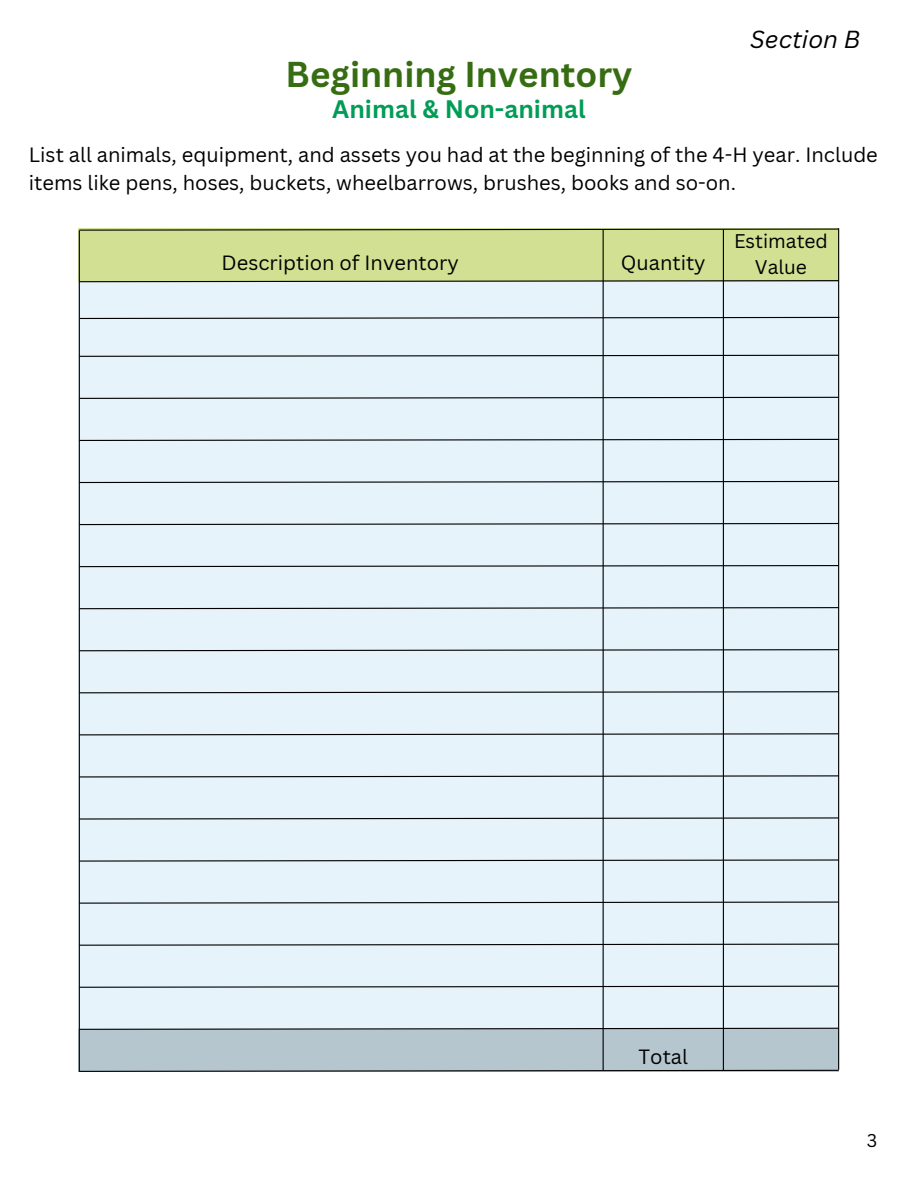
<style>
.page{position:relative;width:918px;height:1188px;background:#fff}
.page>*{position:absolute;margin:0;border:0;box-sizing:border-box;transform-origin:0 0}
.t1{font:700 34.95px "Canva Sans";color:#376d12}
.t2{font:700 24.6px "Canva Sans";color:#019d57}
.t3{font:italic 24px "Canva Sans";color:#000}
.t4{font:20.1px/28.2px "Canva Sans";color:#000}
.t5{font:19.2px/27px "Canva Sans";color:#000;text-align:center}
.t6{font:18px "Canva Sans";color:#000}
</style>
<div class="page">
<div style="left:79px;top:229px;width:760px;height:53px;background:#d1e092"></div>
<div style="left:79px;top:1029px;width:760px;height:43px;background:#b5c6cf"></div>
<div style="left:79px;top:282px;width:760px;height:747px;background:#e6f3fa"></div>
<svg style="left:78px;top:228px;width:762px;height:3px"></svg>
<svg style="left:78px;top:280px;width:762px;height:3px"></svg>
<svg style="left:80px;top:316px;width:760px;height:4px"></svg>
<svg style="left:78px;top:354px;width:762px;height:3px"></svg>
<svg style="left:78px;top:396px;width:762px;height:4px"></svg>
<svg style="left:78px;top:438px;width:762px;height:4px"></svg>
<svg style="left:78px;top:480px;width:762px;height:4px"></svg>
<svg style="left:78px;top:522px;width:762px;height:4px"></svg>
<svg style="left:78px;top:564px;width:762px;height:4px"></svg>
<svg style="left:78px;top:607px;width:762px;height:3px"></svg>
<svg style="left:78px;top:649px;width:762px;height:3px"></svg>
<svg style="left:78px;top:691px;width:762px;height:3px"></svg>
<svg style="left:78px;top:733px;width:762px;height:3px"></svg>
<svg style="left:78px;top:775px;width:762px;height:3px"></svg>
<svg style="left:78px;top:817px;width:762px;height:3px"></svg>
<svg style="left:78px;top:859px;width:762px;height:3px"></svg>
<svg style="left:78px;top:901px;width:762px;height:3px"></svg>
<svg style="left:78px;top:943px;width:762px;height:3px"></svg>
<svg style="left:78px;top:985px;width:762px;height:3px"></svg>
<svg style="left:78px;top:1027px;width:762px;height:3px"></svg>
<svg style="left:78px;top:1069px;width:762px;height:3px"></svg>
<hr style="left:79px;top:230px;width:1px;height:842px;background:#000">
<hr style="left:838px;top:228px;width:1px;height:842px;background:#000">
<hr style="left:723px;top:229px;width:1px;height:842px;background:#000">
<hr style="left:603px;top:229px;width:1px;height:842px;background:#000">
<p class="t3" style="left:750px;top:22px;width:112px">Section B</p>
<p class="t1" style="left:286px;top:50px;width:348px">Beginning Inventory</p>
<p class="t2" style="left:332px;top:91px;width:255px">Animal &amp; Non-animal</p>
<p class="t4" style="left:29px;top:140px;width:850px">List all animals, equipment, and assets you had at the beginning of the 4-H year. Include items like pens, hoses, buckets, wheelbarrows, brushes, books and so-on.</p>
<p class="t4" style="left:222px;top:248px;width:239px">Description of Inventory</p>
<p class="t4" style="left:621px;top:248px;width:86px">Quantity</p>
<p class="t5" style="left:734px;top:227px;width:96px">Estimated<br>Value</p>
<p class="t4" style="left:639px;top:1042px;width:51px">Total</p>
<p class="t6" style="left:867px;top:1128px;width:12px">3</p>
</div>
